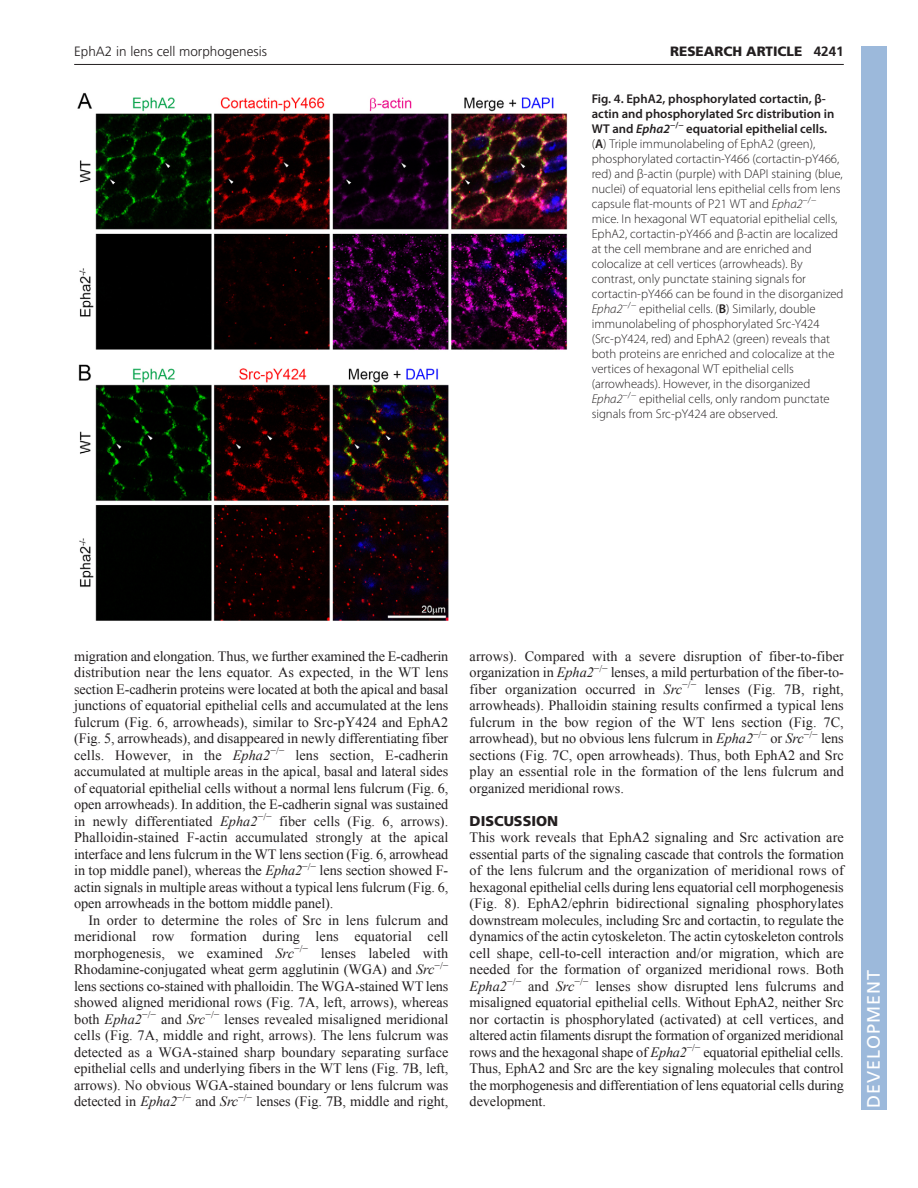
<style>
.page{position:relative;width:918px;height:1188px;background:#fff}
.page>*{position:absolute;margin:0;border:0;box-sizing:border-box;transform-origin:0 0}
.t1{font:18px "Frutiger LT Std";letter-spacing:.055em;color:#fff}
.t2{font:14.25px/16.5px "Times New Roman";letter-spacing:-.005em;color:#231f20;text-align:justify}
.t3{font:900 14.25px "Frutiger LT Std";color:#231f20}
.t4{font:300 13.5px "Frutiger";color:#231f20}
.t5{font:900 13.5px "Frutiger LT Std";color:#231f20}
.t6{font:300 12.75px/15px "Myriad Pro";color:#231f20}
.s1{font-weight:700}
.s2{font-weight:600}
.s3{font-weight:600;font-style:italic}
.s4{font-style:italic}
</style>
<div class="page">
<hr style="left:74px;top:64px;width:770px;height:1px;background:#231f20">
<img style="left:77px;top:92px;width:491px;height:529px">
<div style="left:861px;top:46px;width:25px;height:1064px;background:#9cb9db"></div>
<p class="t4" style="left:74px;top:46px;width:194px">EphA2 in lens cell morphogenesis</p>
<p class="t5" style="left:670px;top:45px;width:175px">RESEARCH ARTICLE <span class="s1">4241</span></p>
<p class="t6" style="left:592px;top:92px;width:253px"><span class="s2">Fig. 4. EphA2, phosphorylated cortactin, β&shy;actin and phosphorylated Src distribution in WT and</span> <span class="s3">Epha2</span><sup>−/−</sup> <span class="s2">equatorial epithelial cells. </span>(<span class="s2">A</span>) Triple immunolabeling of EphA2 (green), phosphorylated cortactin-Y466 (cortactin-pY466, red) and β-actin (purple) with DAPI staining (blue, nuclei) of equatorial lens epithelial cells from lens capsule flat-mounts of P21 WT and <span class="s4">Epha2</span><sup>−/− </sup>mice. In hexagonal WT equatorial epithelial cells, EphA2, cortactin-pY466 and β-actin are localized at the cell membrane and are enriched and colocalize at cell vertices (arrowheads). By contrast, only punctate staining signals for cortactin-pY466 can be found in the disorganized <span class="s4">Epha2</span><sup>−/−</sup> epithelial cells. (<span class="s2">B</span>) Similarly, double immunolabeling of phosphorylated Src-Y424 (Src-pY424, red) and EphA2 (green) reveals that both proteins are enriched and colocalize at the vertices of hexagonal WT epithelial cells (arrowheads). However, in the disorganized <span class="s4">Epha2</span><sup>−/−</sup> epithelial cells, only random punctate signals from Src-pY424 are observed.</p>
<p class="t2" style="left:74px;top:648px;width:376px">migration and elongation. Thus, we further examined the E-cadherin distribution near the lens equator. As expected, in the WT lens section E-cadherin proteins were located at both the apical and basal junctions of equatorial epithelial cells and accumulated at the lens fulcrum (Fig. 6, arrowheads), similar to Src-pY424 and EphA2 (Fig. 5, arrowheads), and disappeared in newly differentiating fiber cells. However, in the <span class="s4">Epha2</span><sup>−/−</sup> lens section, E-cadherin accumulated at multiple areas in the apical, basal and lateral sides of equatorial epithelial cells without a normal lens fulcrum (Fig. 6, open arrowheads). In addition, the E-cadherin signal was sustained in newly differentiated <span class="s4">Epha2</span><sup>−/−</sup> fiber cells (Fig. 6, arrows).<br>Phalloidin-stained F-actin accumulated strongly at the apical interface and lens fulcrum in the WT lens section (Fig. 6, arrowhead in top middle panel), whereas the <span class="s4">Epha2</span><sup>−/−</sup> lens section showed F&shy;actin signals in multiple areas without a typical lens fulcrum (Fig. 6, open arrowheads in the bottom middle panel).</p>
<p class="t2" style="left:74px;top:912px;width:376px;text-indent:14px">In order to determine the roles of Src in lens fulcrum and meridional row formation during lens equatorial cell morphogenesis, we examined <span class="s4">Src</span><sup>−/−</sup> lenses labeled with Rhodamine-conjugated wheat germ agglutinin (WGA) and <span class="s4">Src</span><sup>−/− </sup>lens sections co-stained with phalloidin. The WGA-stained WT lens showed aligned meridional rows (Fig. 7A, left, arrows), whereas both <span class="s4">Epha2</span><sup>−/−</sup> and <span class="s4">Src</span><sup>−/−</sup> lenses revealed misaligned meridional cells (Fig. 7A, middle and right, arrows). The lens fulcrum was detected as a WGA-stained sharp boundary separating surface epithelial cells and underlying fibers in the WT lens (Fig. 7B, left, arrows). No obvious WGA-stained boundary or lens fulcrum was detected in <span class="s4">Epha2</span><sup>−/−</sup> and <span class="s4">Src</span><sup>−/−</sup> lenses (Fig. 7B, middle and right,</p>
<p class="t2" style="left:470px;top:648px;width:376px">arrows). Compared with a severe disruption of fiber-to-fiber organization in <span class="s4">Epha2</span><sup>−/−</sup> lenses, a mild perturbation of the fiber-to&shy;fiber organization occurred in <span class="s4">Src</span><sup>−/−</sup> lenses (Fig. 7B, right, arrowheads). Phalloidin staining results confirmed a typical lens fulcrum in the bow region of the WT lens section (Fig. 7C, arrowhead), but no obvious lens fulcrum in <span class="s4">Epha2</span><sup>−/−</sup> or <span class="s4">Src</span><sup>−/−</sup> lens sections (Fig. 7C, open arrowheads). Thus, both EphA2 and Src play an essential role in the formation of the lens fulcrum and organized meridional rows.</p>
<p class="t3" style="left:470px;top:814px;width:90px">DISCUSSION</p>
<p class="t2" style="left:470px;top:829px;width:376px">This work reveals that EphA2 signaling and Src activation are essential parts of the signaling cascade that controls the formation of the lens fulcrum and the organization of meridional rows of hexagonal epithelial cells during lens equatorial cell morphogenesis (Fig. 8). EphA2/ephrin bidirectional signaling phosphorylates downstream molecules, including Src and cortactin, to regulate the dynamics of the actin cytoskeleton. The actin cytoskeleton controls cell shape, cell-to-cell interaction and/or migration, which are needed for the formation of organized meridional rows. Both <span class="s4">Epha2</span><sup>−/−</sup> and <span class="s4">Src</span><sup>−/−</sup> lenses show disrupted lens fulcrums and misaligned equatorial epithelial cells. Without EphA2, neither Src nor cortactin is phosphorylated (activated) at cell vertices, and altered actin filaments disrupt the formation of organized meridional rows and the hexagonal shape of <span class="s4">Epha2</span><sup>−/−</sup> equatorial epithelial cells.<br>Thus, EphA2 and Src are the key signaling molecules that control the morphogenesis and differentiation of lens equatorial cells during development.</p>
<p class="t1" style="left:863px;top:1108px;width:140px;rotate:-90deg">DEVELOPMENT</p>
</div>
